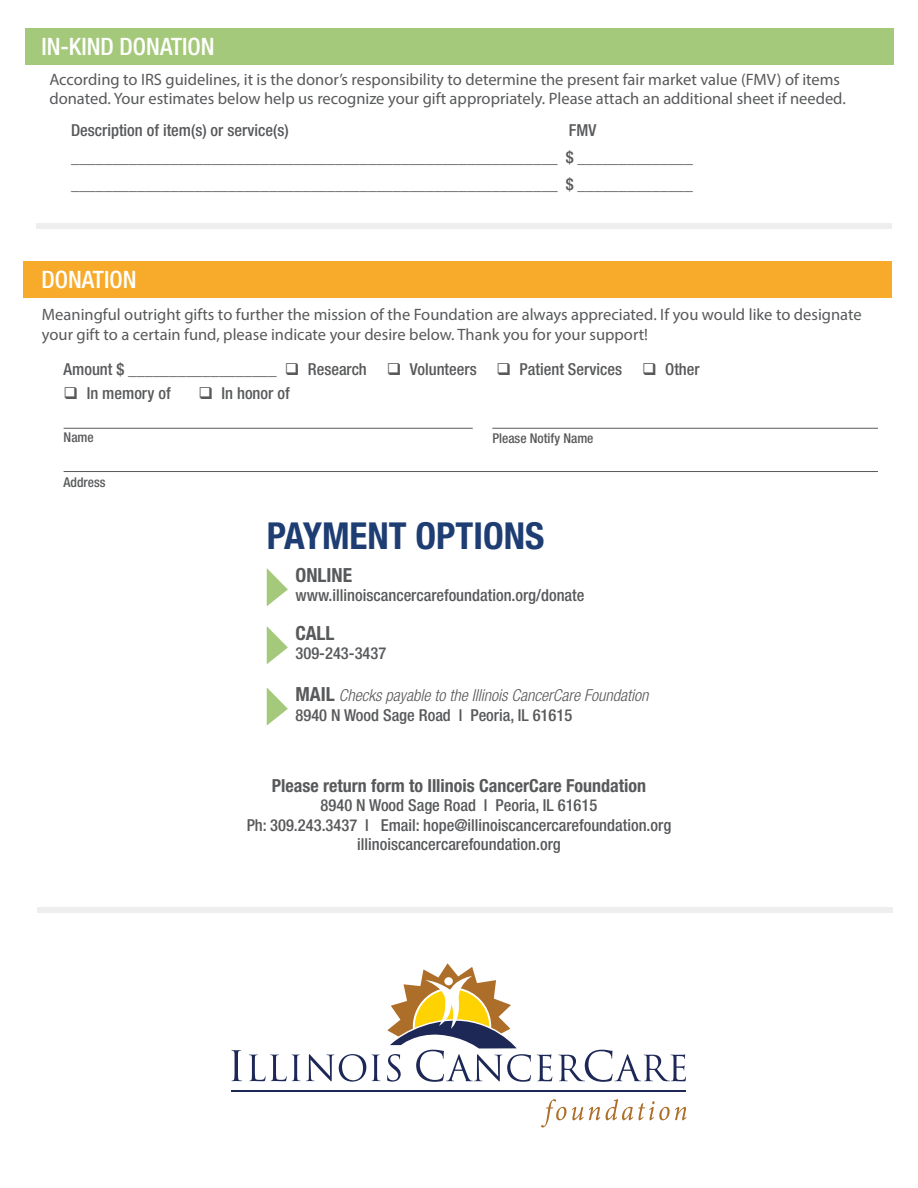
<style>
.page{position:relative;width:918px;height:1188px;background:#fff}
.page>*{position:absolute;margin:0;border:0;box-sizing:border-box;transform-origin:0 0}
.t1{font:700 condensed 37.2px "Helvetica Neue LT Std";color:#1e3d73}
.t2{font:500 condensed 24px "Helvetica Neue LT Std";color:#fff}
.t3{font:700 condensed 19.5px "Helvetica Neue LT Std";color:#58595b}
.t4{font:700 condensed 18px "Helvetica Neue LT Std";color:#58595b}
.t5{font:500 condensed 16.5px/19.5px "Helvetica Neue LT Std";color:#58595b;text-align:center}
.t6{font:16.5px "Myriad Pro";color:#58595b}
.t7{font:italic 300 condensed 16.5px "Helvetica Neue LT Std";color:#58595b}
.t8{font:500 condensed 13.5px "Helvetica Neue LT Std";color:#58595b}
.s1{font-weight:700;font-style:normal;font-size:19.5px}
</style>
<div class="page">
<div style="left:23px;top:261px;width:868px;height:37px;background:#f8ab2a"></div>
<hr style="left:64px;top:428px;width:409px;height:1px;background:#58595b">
<hr style="left:492px;top:428px;width:386px;height:1px;background:#58595b">
<hr style="left:64px;top:471px;width:814px;height:1px;background:#58595b">
<div style="left:26px;top:28px;width:868px;height:36px;background:#a5c97a"></div>
<div style="left:36px;top:223px;width:856px;height:5px;background:#eeeeef"></div>
<div style="left:37px;top:907px;width:856px;height:6px;background:#eeeeef"></div>
<svg style="left:267px;top:568px;width:21px;height:38px"></svg>
<svg style="left:267px;top:688px;width:21px;height:38px"></svg>
<svg style="left:267px;top:626px;width:21px;height:38px"></svg>
<svg style="left:231px;top:1050px;width:11px;height:31px"></svg>
<svg style="left:249px;top:1054px;width:117px;height:28px"></svg>
<svg style="left:537px;top:1054px;width:15px;height:27px"></svg>
<svg style="left:559px;top:1050px;width:127px;height:32px"></svg>
<svg style="left:541px;top:1099px;width:59px;height:28px"></svg>
<svg style="left:606px;top:1099px;width:81px;height:21px"></svg>
<svg style="left:372px;top:963px;width:159px;height:119px"></svg>
<hr style="left:232px;top:1091px;width:454px;height:1px;background:#1e2857">
<p class="t2" style="left:41px;top:32px;width:175px">IN-KIND DONATION</p>
<p class="t6" style="left:49px;top:69px;width:792px">According to IRS guidelines, it is the donor’s responsibility to determine the present fair market value (FMV) of items</p>
<p class="t6" style="left:49px;top:88px;width:798px">donated. Your estimates below help us recognize your gift appropriately. Please attach an additional sheet if needed.</p>
<p class="t5" style="left:71px;top:121px;width:219px">Description of item(s) or service(s)</p>
<p class="t5" style="left:569px;top:121px;width:29px">FMV</p>
<p class="t5" style="left:71px;top:148px;width:624px">___________________________________________________________ $ ______________</p>
<p class="t5" style="left:71px;top:175px;width:624px">___________________________________________________________ $ ______________</p>
<p class="t2" style="left:41px;top:265px;width:97px">DONATION</p>
<p class="t6" style="left:42px;top:304px;width:821px">Meaningful outright gifts to further the mission of the Foundation are always appreciated. If you would like to designate</p>
<p class="t6" style="left:42px;top:324px;width:608px">your gift to a certain fund, please indicate your desire below. Thank you for your support!</p>
<p class="t5" style="left:64px;top:360px;width:638px">Amount $ __________________ ❑ Research ❑ Volunteers ❑ Patient Services ❑ Other</p>
<p class="t5" style="left:64px;top:384px;width:109px">❑ In memory of</p>
<p class="t5" style="left:198px;top:384px;width:93px">❑ In honor of</p>
<p class="t8" style="left:64px;top:429px;width:32px">Name</p>
<p class="t8" style="left:492px;top:431px;width:103px">Please Notify Name</p>
<p class="t8" style="left:64px;top:474px;width:43px">Address</p>
<p class="t1" style="left:267px;top:513px;width:279px">PAYMENT OPTIONS</p>
<p class="t3" style="left:296px;top:563px;width:58px">ONLINE</p>
<p class="t5" style="left:296px;top:585px;width:290px">www.illinoiscancercarefoundation.org/donate</p>
<p class="t3" style="left:296px;top:621px;width:41px">CALL</p>
<p class="t5" style="left:296px;top:643px;width:92px">309-243-3437</p>
<p class="t7" style="left:296px;top:686px;width:354px"><span class="s1">MAIL</span> Checks payable to the Illinois CancerCare Foundation</p>
<p class="t5" style="left:296px;top:705px;width:278px">8940 N Wood Sage Road l Peoria, IL 61615</p>
<p class="t4" style="left:272px;top:774px;width:376px">Please return form to Illinois CancerCare Foundation</p>
<p class="t5" style="left:321px;top:795px;width:278px">8940 N Wood Sage Road l Peoria, IL 61615</p>
<p class="t5" style="left:247px;top:815px;width:426px">Ph: 309.243.3437 l Email: hope@illinoiscancercarefoundation.org illinoiscancercarefoundation.org</p>
</div>
